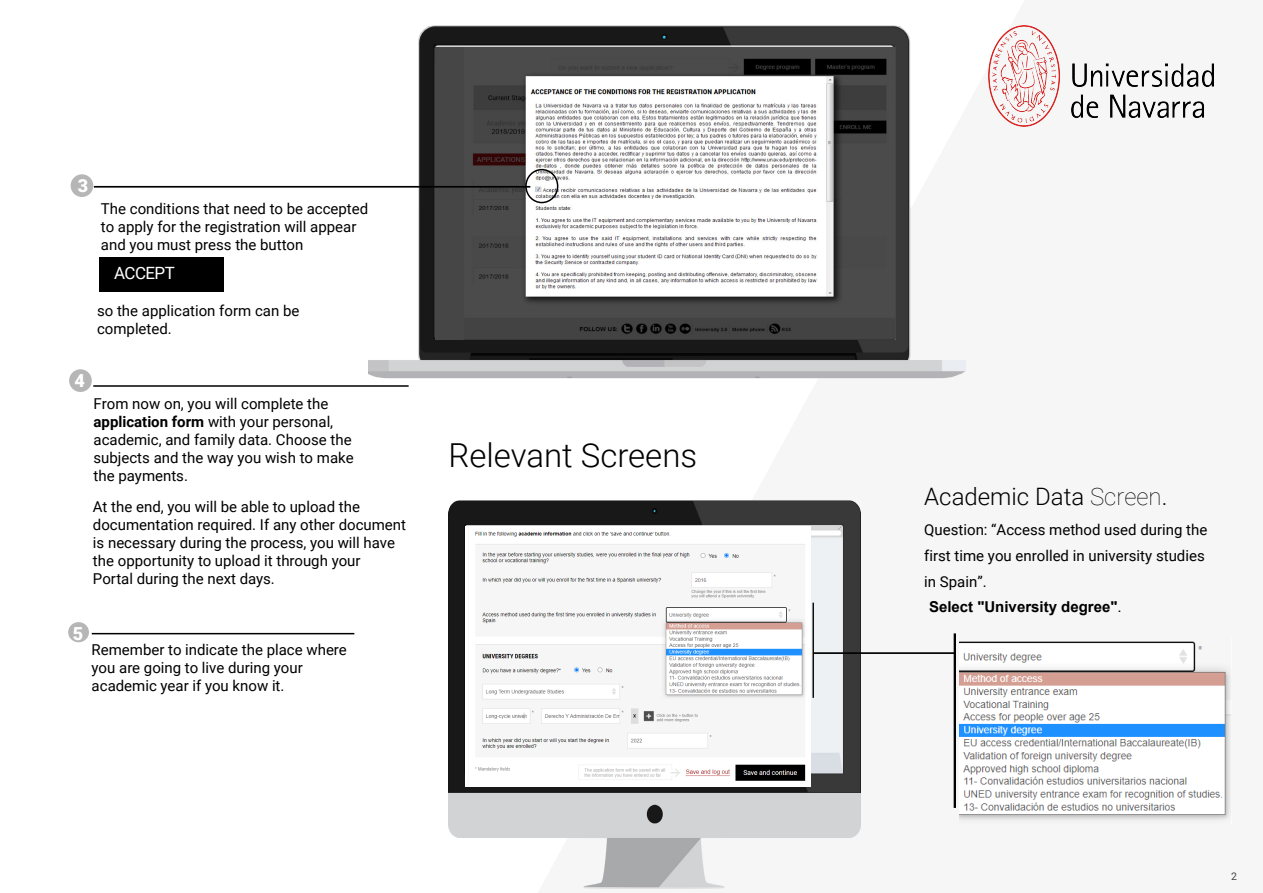
<style>
.page{position:relative;width:1263px;height:893px;background:#fff}
.page>*{position:absolute;margin:0;border:0;box-sizing:border-box;transform-origin:0 0}
.t1{font:300 33px "Roboto";color:#000}
.t2{font:300 24px "Roboto";color:#000}
.t3{font:900 18px "Roboto";color:#fff}
.t4{font:16.95px "Roboto";letter-spacing:-.03em;color:#fff}
.t5{font:15px/18px "Roboto";color:#000}
.t6{font:700 15px "Arial";color:#000}
.t7{font:10.5px "Roboto";color:#474746}
.s1{font-weight:700}
.s2{font-weight:100}
.s3{font-weight:400}
</style>
<div class="page">
<div style="left:99px;top:257px;width:125px;height:35px;background:#000"></div>
<img style="left:368px;top:25px;width:598px;height:354px">
<img style="left:435px;top:48px;width:460px;height:292px">
<hr style="left:94px;top:186px;width:436px;height:1px;background:#000">
<hr style="left:93px;top:385px;width:316px;height:2px;background:#000">
<hr style="left:92px;top:633px;width:262px;height:1px;background:#000">
<div style="left:525px;top:169px;width:33px;height:34px;border:2px solid #000;border-radius:50%"></div>
<div style="left:71px;top:174px;width:22px;height:23px;background:#b6b6b6;border-radius:50%"></div>
<div style="left:69px;top:369px;width:23px;height:23px;background:#b6b6b6;border-radius:50%"></div>
<div style="left:68px;top:622px;width:21px;height:20px;background:#b6b6b6;border-radius:50%"></div>
<img style="left:989px;top:26px;width:225px;height:101px">
<img style="left:448px;top:500px;width:413px;height:389px">
<hr style="left:954px;top:633px;width:2px;height:175px;background:#000">
<hr style="left:529px;top:358px;width:144px;height:2px;background:#000">
<hr style="left:813px;top:603px;width:1px;height:95px;background:#000">
<hr style="left:814px;top:652px;width:141px;height:2px;background:#000">
<img style="left:466px;top:526px;width:344px;height:261px">
<img style="left:959px;top:641px;width:272px;height:183px">
<p class="t3" style="left:78px;top:173px;width:12px">3</p>
<p class="t5" style="left:101px;top:199px;width:269px">The conditions that need to be accepted to apply for the registration will appear and you must press the button</p>
<p class="t4" style="left:114px;top:261px;width:62px">ACCEPT</p>
<p class="t5" style="left:97px;top:301px;width:204px">so the application form can be completed.</p>
<p class="t3" style="left:74px;top:368px;width:12px">4</p>
<p class="t5" style="left:94px;top:395px;width:262px">From now on, you will complete the <span class="s1">application form</span> with your personal, academic, and family data. Choose the subjects and the way you wish to make the payments.</p>
<p class="t5" style="left:93px;top:497px;width:315px">At the end, you will be able to upload the documentation required. If any other document is necessary during the process, you will have the opportunity to upload it through your<br>Portal during the next days.</p>
<p class="t3" style="left:73px;top:621px;width:12px">5</p>
<p class="t5" style="left:92px;top:640px;width:257px">Remember to indicate the place where you are going to live during your academic year if you know it.</p>
<h1 class="t1" style="left:449px;top:432px;width:250px">Relevant Screens</h1>
<h2 class="t2" style="left:924px;top:480px;width:245px">Academic Data <span class="s2">Screen</span>.</h2>
<p class="t5" style="left:924px;top:517px;width:285px;line-height:25.8px">Question: “Access method used during the first time you enrolled in university studies in Spain”.</p>
<p class="t6" style="left:929px;top:597px;width:194px">Select "University degree"<span class="s3">.</span></p>
<p class="t7" style="left:1231px;top:868px;width:7px">2</p>
</div>
